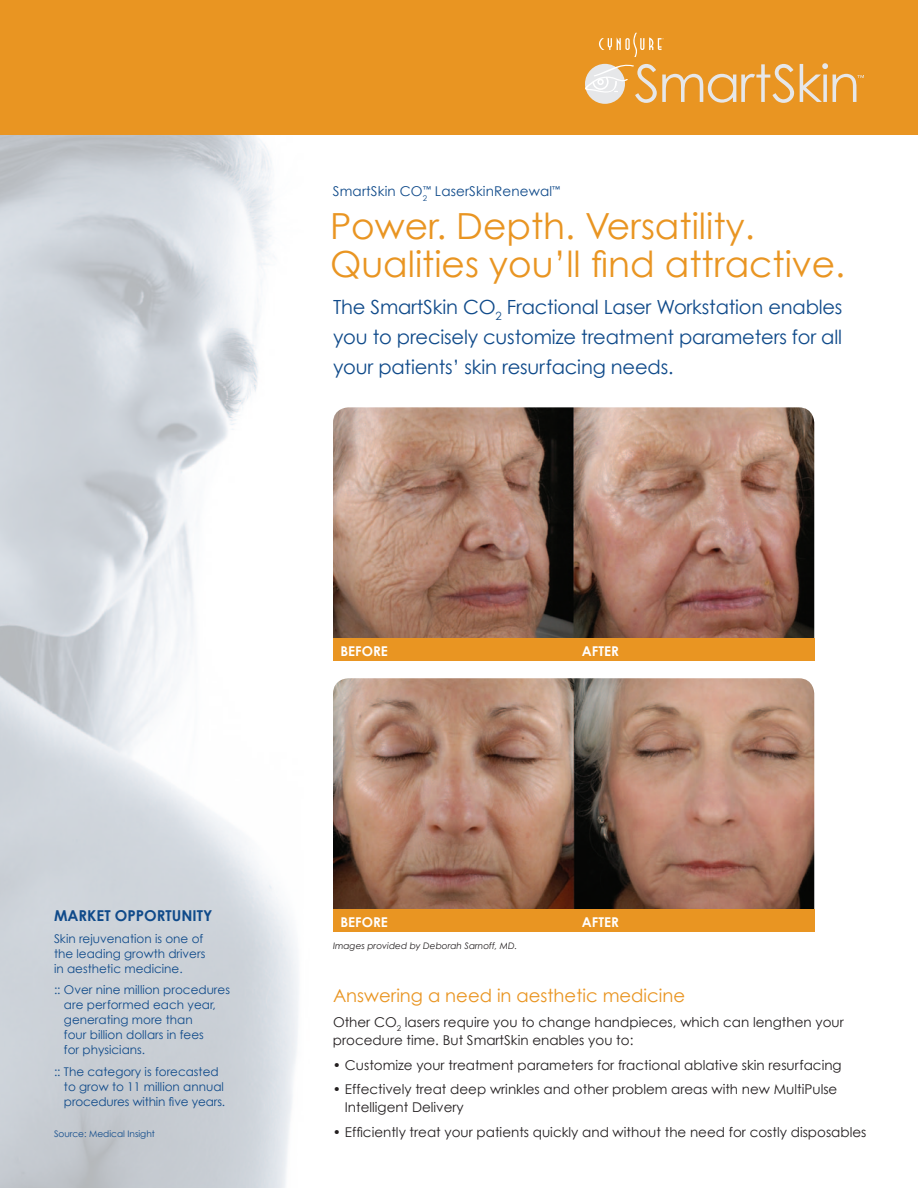
<style>
.page{position:relative;width:918px;height:1188px;background:#fff}
.page>*{position:absolute;margin:0;border:0;box-sizing:border-box;transform-origin:0 0}
.t1{font:36px/39px "Century Gothic";color:#e99522}
.t2{font:19.5px/30px "Century Gothic";letter-spacing:-.01em;color:#0f4a8a;text-align:justify}
.t3{font:18px "Century Gothic";color:#e99522}
.t4{font:700 15px "Century Gothic";color:#0f4a8a}
.t5{font:13.5px/18px "Century Gothic";color:#231f20}
.t6{font:13.5px "Century Gothic";letter-spacing:.01em;color:#0f4a8a}
.t7{font:700 13.5px "Century Gothic";color:#fff}
.t8{font:12px/15px "Century Gothic";color:#0f4a8a}
.t9{font:italic 9px "Century Gothic";color:#231f20}
.t10{font:9px "Century Gothic";color:#0f4a8a}
</style>
<div class="page">
<div style="left:0;top:0;width:918px;height:135px;background:#e99522"></div>
<img style="left:333px;top:407px;width:481px;height:231px">
<div style="left:333px;top:638px;width:481px;height:23px;background:#e99522"></div>
<svg style="left:800px;top:63px;width:64px;height:39px"></svg>
<svg style="left:585px;top:33px;width:209px;height:70px"></svg>
<img style="left:333px;top:678px;width:481px;height:231px">
<div style="left:333px;top:909px;width:481px;height:23px;background:#e99522"></div>
<p class="t6" style="left:423px;top:183px;width:138px"><sup>™</sup> LaserSkinRenewal<sup>™</sup></p>
<p class="t6" style="left:333px;top:183px;width:96px">SmartSkin CO<sub>2</sub></p>
<h1 class="t1" style="left:330px;top:205px;width:517px">Power. Depth. Versatility.<br>Qualities you’ll find attractive.</h1>
<h2 class="t2" style="left:333px;top:292px;width:511px">The SmartSkin CO<sub>2</sub> Fractional Laser Workstation enables you to precisely customize treatment parameters for all your patients’ skin resurfacing needs.</h2>
<p class="t4" style="left:54px;top:906px;width:160px">MARKET OPPORTUNITY</p>
<p class="t8" style="left:54px;top:931px;width:153px">Skin rejuvenation is one of the leading growth drivers in aesthetic medicine.</p>
<p class="t8" style="left:64px;top:982px;width:168px;text-indent:-10px">:: Over nine million procedures are performed each year, generating more than<br>four billion dollars in fees<br>for physicians.</p>
<p class="t8" style="left:64px;top:1064px;width:163px;text-indent:-10px">:: The category is forecasted to grow to 11 million annual procedures within five years.</p>
<p class="t10" style="left:54px;top:1128px;width:102px">Source: Medical Insight</p>
<p class="t7" style="left:340px;top:643px;width:69px">BEFOREA</p>
<p class="t7" style="left:592px;top:643px;width:15px">FTER</p>
<p class="t7" style="left:340px;top:913px;width:69px">BEFOREA</p>
<p class="t7" style="left:592px;top:913px;width:15px">FTER</p>
<p class="t9" style="left:333px;top:940px;width:186px">Images provided by Deborah Sarnoff, MD.</p>
<h3 class="t3" style="left:333px;top:985px;width:354px">Answering a need in aesthetic medicine</h3>
<p class="t5" style="left:333px;top:1013px;width:512px">Other CO<sub>2</sub> lasers require you to change handpieces, which can lengthen your procedure time. But SmartSkin enables you to:</p>
<p class="t5" style="left:333px;top:1056px;width:510px">• Customize your treatment parameters for fractional ablative skin resurfacing</p>
<p class="t5" style="left:345px;top:1080px;width:494px;text-indent:-12px">• Effectively treat deep wrinkles and other problem areas with new MultiPulse<br>Intelligent Delivery</p>
<p class="t5" style="left:333px;top:1123px;width:535px">• Efficiently treat your patients quickly and without the need for costly disposables</p>
</div>
